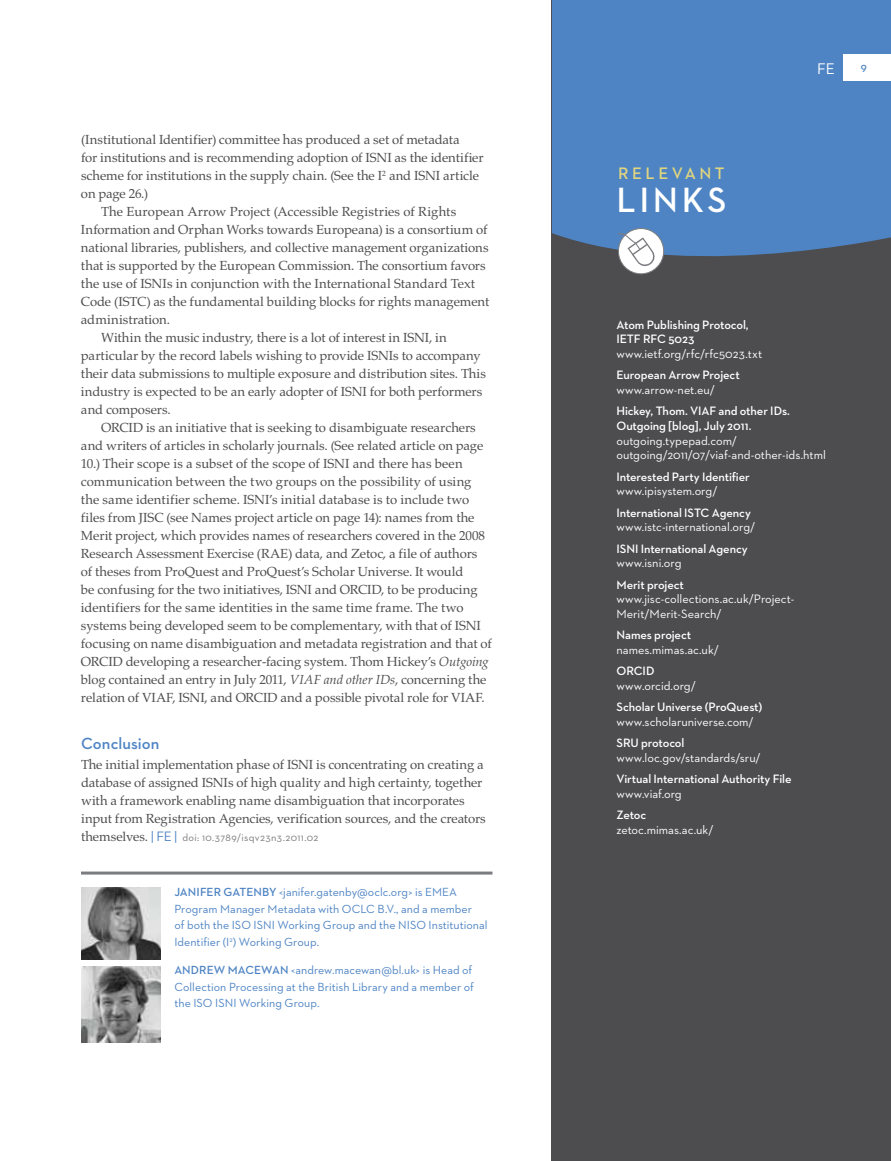
<style>
.page{position:relative;width:891px;height:1161px;background:#fff}
.page>*{position:absolute;margin:0;border:0;box-sizing:border-box;transform-origin:0 0}
.t1{font:600 35.7px "Neutraface 2 Text";color:#fff}
.t2{font:600 16.95px "Neutraface 2 Text";letter-spacing:.21em;color:#e1d67e}
.t3{font:600 16.5px "Neutraface 2 Text";color:#4e84c4}
.t4{font:15.75px "Neutraface 2 Text";color:#fff}
.t5{font:13.2px/18px "Palatino";letter-spacing:-.005em;color:#4d4d4f}
.t6{font:12.3px/14.7px "Neutraface 2 Text";color:#fff}
.t7{font:600 12.3px/14.7px "Neutraface 2 Text";letter-spacing:-.01em;color:#fff}
.t8{font:12px/16.5px "Neutraface 2 Text";color:#4e84c4}
.t9{font:10.5px "Neutraface 2 Text";letter-spacing:.035em;color:#7b7c7f}
.t10{font:600 10.5px "Neutraface 2 Text";color:#4e84c4}
.s1{font-style:italic}
.s2{font-family:"Palatino";font-size:13.2px;color:#4d4d4f}
.s3{font-size:13.8px;color:#4e84c4}
.s4{font-weight:600}
</style>
<div class="page">
<hr style="left:81px;top:872px;width:411px;height:3px;background:#7b7c7f">
<div style="left:552px;top:0;width:339px;height:1161px;background:#4d4d4f"></div>
<svg style="left:552px;top:0;width:339px;height:275px;background:#4d7fb9"></svg>
<div style="left:618px;top:229px;width:46px;height:45px;background:#fff;border-radius:50%"></div>
<div style="left:618px;top:228px;width:46px;height:46px;border:1px solid #7b7c7f;border-radius:50%"></div>
<svg style="left:618px;top:233px;width:37px;height:33px"></svg>
<img style="left:81px;top:887px;width:80px;height:73px">
<img style="left:81px;top:967px;width:80px;height:76px">
<div style="left:843px;top:54px;width:48px;height:27px;background:#fff"></div>
<p class="t5" style="left:81px;top:131px;width:380px">(Institutional Identifier) committee has produced a set of metadata</p>
<p class="t5" style="left:81px;top:149px;width:404px">for institutions and is recommending adoption of ISNI as the identifier</p>
<p class="t5" style="left:81px;top:167px;width:400px">scheme for institutions in the supply chain. (See the I<sup>2</sup> and ISNI article</p>
<p class="t5" style="left:81px;top:185px;width:68px">on page 26.)</p>
<p class="t5" style="left:101px;top:203px;width:357px">The European Arrow Project (Accessible Registries of Rights</p>
<p class="t5" style="left:81px;top:221px;width:408px">Information and Orphan Works towards Europeana) is a consortium of</p>
<p class="t5" style="left:81px;top:239px;width:409px">national libraries, publishers, and collective management organizations</p>
<p class="t5" style="left:81px;top:257px;width:406px">that is supported by the European Commission. The consortium favors</p>
<p class="t5" style="left:81px;top:275px;width:396px">the use of ISNIs in conjunction with the International Standard Text</p>
<p class="t5" style="left:81px;top:293px;width:410px">Code (ISTC) as the fundamental building blocks for rights management</p>
<p class="t5" style="left:81px;top:311px;width:90px">administration.</p>
<p class="t5" style="left:101px;top:329px;width:347px">Within the music industry, there is a lot of interest in ISNI, in</p>
<p class="t5" style="left:81px;top:347px;width:401px">particular by the record labels wishing to provide ISNIs to accompany</p>
<p class="t5" style="left:81px;top:365px;width:407px">their data submissions to multiple exposure and distribution sites. This</p>
<p class="t5" style="left:81px;top:383px;width:403px">industry is expected to be an early adopter of ISNI for both performers</p>
<p class="t5" style="left:81px;top:401px;width:91px">and composers.</p>
<p class="t5" style="left:101px;top:419px;width:376px">ORCID is an initiative that is seeking to disambiguate researchers</p>
<p class="t5" style="left:81px;top:437px;width:404px">and writers of articles in scholarly journals. (See related article on page</p>
<p class="t5" style="left:81px;top:455px;width:383px">10.) Their scope is a subset of the scope of ISNI and there has been</p>
<p class="t5" style="left:81px;top:473px;width:392px">communication between the two groups on the possibility of using</p>
<p class="t5" style="left:81px;top:491px;width:390px">the same identifier scheme. ISNI’s initial database is to include two</p>
<p class="t5" style="left:81px;top:509px;width:395px">files from JISC (see Names project article on page 14): names from the</p>
<p class="t5" style="left:81px;top:527px;width:406px">Merit project, which provides names of researchers covered in the 2008</p>
<p class="t5" style="left:81px;top:545px;width:398px">Research Assessment Exercise (RAE) data, and Zetoc, a file of authors</p>
<p class="t5" style="left:81px;top:563px;width:384px">of theses from ProQuest and ProQuest’s Scholar Universe. It would</p>
<p class="t5" style="left:81px;top:581px;width:398px">be confusing for the two initiatives, ISNI and ORCID, to be producing</p>
<p class="t5" style="left:81px;top:599px;width:384px">identifiers for the same identities in the same time frame. The two</p>
<p class="t5" style="left:81px;top:617px;width:402px">systems being developed seem to be complementary, with that of ISNI</p>
<p class="t5" style="left:81px;top:635px;width:412px">focusing on name disambiguation and metadata registration and that of</p>
<p class="t5" style="left:81px;top:653px;width:409px">ORCID developing a researcher-facing system. Thom Hickey’s <span class="s1">Outgoing</span></p>
<p class="t5" style="left:81px;top:671px;width:407px">blog contained an entry in July 2011, <span class="s1">VIAF and other IDs</span>, concerning the</p>
<p class="t5" style="left:81px;top:689px;width:405px">relation of VIAF, ISNI, and ORCID and a possible pivotal role for VIAF.</p>
<p class="t3" style="left:81px;top:733px;width:80px">Conclusion</p>
<p class="t5" style="left:81px;top:756px;width:406px">The initial implementation phase of ISNI is concentrating on creating a database of assigned ISNIs of high quality and high certainty, together with a framework enabling name disambiguation that incorporates input from Registration Agencies, verification sources, and the creators</p>
<p class="t9" style="left:81px;top:831px;width:239px"><span class="s2">themselves.</span> <span class="s3">| FE |</span> doi: 10.3789/isqv23n3.2011.02</p>
<p class="t8" style="left:174px;top:884px;width:260px"><span class="s4">Jani fer Gatenby</span> &lt;janifer.gatenby@oclc.org&gt; is EMEA<br>Program M anager M etadata with OCLC</p>
<p class="t8" style="left:174px;top:900px;width:315px;text-indent:203px">B.V., and a member<br>of both the ISO ISN I Working Group and the N ISO Institutional<br>Identifier (I<sup>2</sup>) Working Group.</p>
<p class="t8" style="left:174px;top:962px;width:301px"><span class="s4">Andrew MacEwan</span> &lt;andrew.macewan@bl.uk&gt; is H ead of<br>Collection Processing at the B ritish Library and a member of the ISO ISN I Working Group.</p>
<p class="t2" style="left:618px;top:163px;width:108px">relevant</p>
<h1 class="t1" style="left:616px;top:177px;width:112px">LINKS</h1>
<p class="t4" style="left:817px;top:58px;width:19px">fe</p>
<p class="t10" style="left:861px;top:61px;width:8px">9</p>
<p class="t7" style="left:616px;top:317px;width:134px">Atom Publishing Protocol,<br>IETF</p>
<p class="t7" style="left:643px;top:332px;width:53px">RFC 5023</p>
<p class="t6" style="left:616px;top:346px;width:147px">www.ietf.org/rfc/rfc5023.txt</p>
<p class="t7" style="left:616px;top:368px;width:125px">European Arrow Project</p>
<p class="t6" style="left:616px;top:382px;width:100px">www.arrow-net.eu/</p>
<p class="t7" style="left:616px;top:404px;width:175px">Hickey, Thom. VIAF and other IDs.<br>Outgoing [blog], July 2011.</p>
<p class="t6" style="left:616px;top:433px;width:211px">outgoing.typepad.com/ outgoing/2011/07/viaf-and-other-ids.html</p>
<p class="t7" style="left:616px;top:469px;width:135px">Interested Party Identifier</p>
<p class="t6" style="left:616px;top:484px;width:103px">www.ipisystem.org/</p>
<p class="t7" style="left:616px;top:505px;width:136px">International ISTC Agency</p>
<p class="t6" style="left:616px;top:520px;width:141px">www.istc-international.org/</p>
<p class="t7" style="left:616px;top:541px;width:133px">ISN I International Agency</p>
<p class="t6" style="left:616px;top:556px;width:67px">www.isni.org</p>
<p class="t7" style="left:616px;top:577px;width:69px">M erit project</p>
<p class="t6" style="left:616px;top:592px;width:180px">www.jisc-collections.ac.uk/Project-<br>M erit/M erit-Search/</p>
<p class="t7" style="left:616px;top:628px;width:76px">N ames project</p>
<p class="t6" style="left:616px;top:642px;width:104px">names.mimas.ac.uk/</p>
<p class="t7" style="left:616px;top:664px;width:38px">ORCID</p>
<p class="t6" style="left:616px;top:678px;width:81px">www.orcid.org/</p>
<p class="t7" style="left:616px;top:700px;width:147px">Scholar U niverse (ProQuest)</p>
<p class="t6" style="left:616px;top:714px;width:139px">www.scholaruniverse.com/</p>
<p class="t7" style="left:616px;top:736px;width:69px">SRU protocol</p>
<p class="t6" style="left:616px;top:750px;width:146px">www.loc.gov/standards/sru/</p>
<p class="t7" style="left:616px;top:772px;width:177px">Virtual International Authority File</p>
<p class="t6" style="left:616px;top:786px;width:67px">www.viaf.org</p>
<p class="t7" style="left:616px;top:808px;width:31px">Zetoc</p>
<p class="t6" style="left:616px;top:822px;width:99px">zetoc.mimas.ac.uk/</p>
</div>
